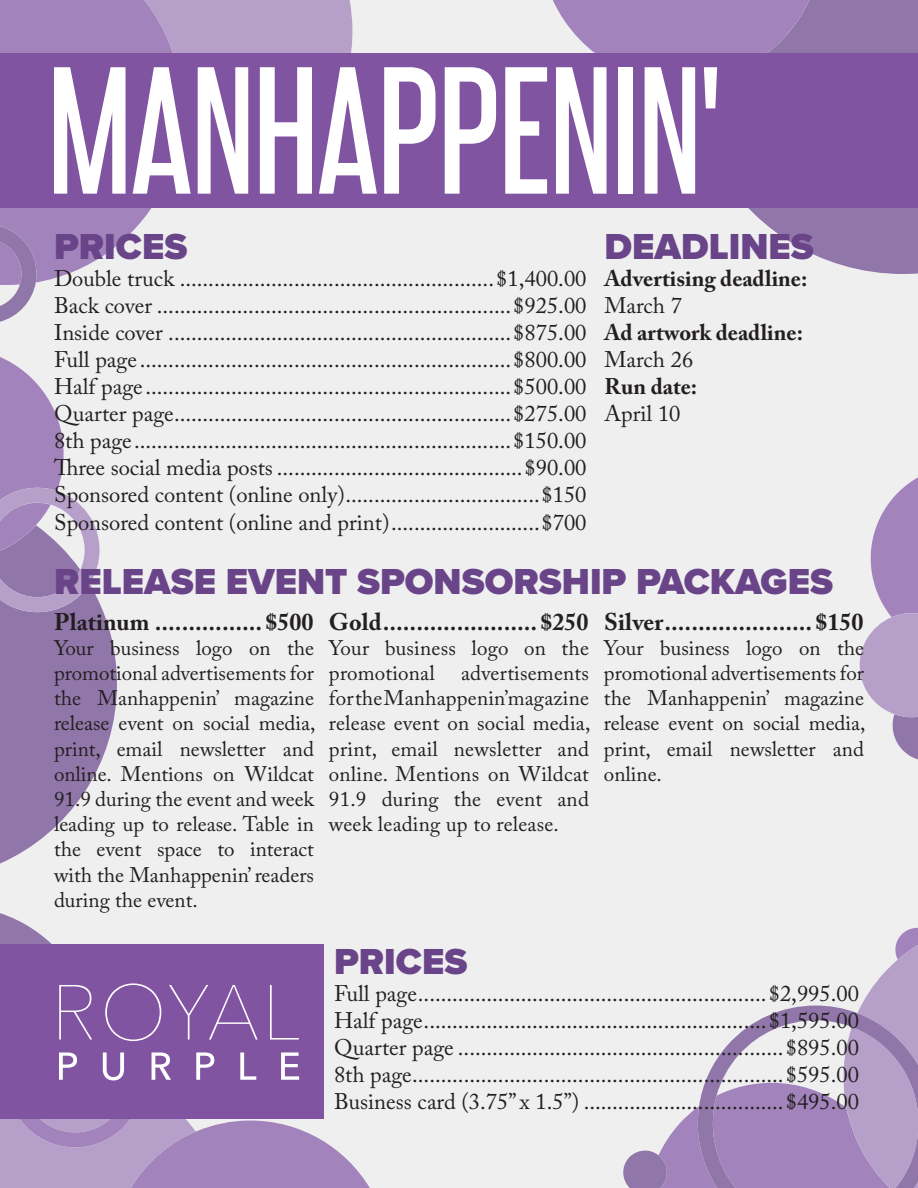
<style>
.page{position:relative;width:918px;height:1188px;background:#efeff0}
.page>*{position:absolute;margin:0;border:0;box-sizing:border-box;transform-origin:0 0}
.t1{font:900 37.5px "Proxima Nova";color:#6a4488}
.t2{font:700 24px "Adobe Caslon Pro";color:#231f20}
.t3{font:22.5px/27.2px "Adobe Caslon Pro";color:#231f20;text-align:right}
.t4{font:700 22.5px "Adobe Caslon Pro";color:#231f20}
.t5{font:21px/25.2px "Adobe Caslon Pro";color:#231f20;text-align:justify}
</style>
<div class="page">
<svg style="left:852px;top:477px;width:66px;height:282px"></svg>
<svg style="left:690px;top:0;width:228px;height:274px;fill:#9177a9"></svg>
<svg style="left:0;top:0;width:182px;height:285px;fill:#a383bb"></svg>
<svg style="left:621px;top:928px;width:297px;height:260px"></svg>
<svg style="left:0;top:226px;width:36px;height:96px"></svg>
<div style="left:0;top:53px;width:918px;height:154px;background:#8154a2"></div>
<svg style="left:54px;top:67px;width:72px;height:127px"></svg>
<svg style="left:384px;top:67px;width:52px;height:127px"></svg>
<svg style="left:445px;top:67px;width:51px;height:127px"></svg>
<svg style="left:505px;top:67px;width:42px;height:127px"></svg>
<svg style="left:553px;top:0;width:256px;height:194px"></svg>
<svg style="left:133px;top:0;width:244px;height:194px"></svg>
<svg style="left:0;top:913px;width:370px;height:275px"></svg>
<svg style="left:0;top:357px;width:117px;height:507px"></svg>
<h1 class="t1" style="left:54px;top:218px;width:135px">PRICES</h1>
<p class="t3" style="left:54px;top:264px;width:534px">Double truck .......................................................$1,400.00<br>Back cover ..............................................................$925.00<br>Inside cover ............................................................$875.00<br>Full page .................................................................$800.00<br>Half page ................................................................$500.00<br>Quarter page ...........................................................$275.00<br>8th page ..................................................................$150.00 ree social media posts ...........................................$90.00<br>Sponsored content (online only) ..................................$150<br>Sponsored content (online and print) ..........................$700</p>
<h1 class="t1" style="left:54px;top:553px;width:781px">RELEASE EVENT SPONSORSHIP PACKAGES</h1>
<h1 class="t1" style="left:604px;top:218px;width:211px">DEADLINES</h1>
<p class="t4" style="left:604px;top:265px;width:204px">Advertising deadline:</p>
<p class="t3" style="left:604px;top:291px;width:79px">March 7</p>
<p class="t4" style="left:604px;top:319px;width:200px">Ad artwork deadline:</p>
<p class="t3" style="left:604px;top:345px;width:90px">March 26</p>
<p class="t4" style="left:604px;top:373px;width:94px">Run date:</p>
<p class="t3" style="left:604px;top:399px;width:78px">April 10</p>
<p class="t2" style="left:54px;top:607px;width:261px">Platinum ................ $500</p>
<p class="t5" style="left:54px;top:635px;width:263px">Your business logo on the promotional advertisements for the Manhappenin’ magazine release event on social media, print, email newsletter and online. Mentions on Wildcat 91.9 during the event and week leading up to release. Table in the event space to interact with the Manhappenin’ readers during the event.</p>
<p class="t2" style="left:329px;top:607px;width:261px">Gold ....................... $250</p>
<p class="t5" style="left:329px;top:635px;width:262px">Your business logo on the promotional</p>
<p class="t5" style="left:329px;top:660px;width:263px;text-indent:132px">advertisements for the Manhappenin’magazine release event on social media, print, email newsletter and online. Mentions on Wildcat 91.9 during the event and week leading up to release.</p>
<p class="t2" style="left:604px;top:607px;width:261px">Silver ...................... $150</p>
<p class="t5" style="left:604px;top:635px;width:263px">Your business logo on the promotional advertisements for the Manhappenin’ magazine release event on social media, print, email newsletter and online.</p>
<h1 class="t1" style="left:334px;top:933px;width:135px">PRICES</h1>
<p class="t3" style="left:334px;top:979px;width:526px;text-align:justify">Full page .............................................................$2,995.00<br>Half page ............................................................$1,595.00<br>Quarter page .........................................................$895.00<br>8th page .................................................................$595.00<br>Business card (3.75” x 1.5”) ...................................$495.00</p>
</div>
